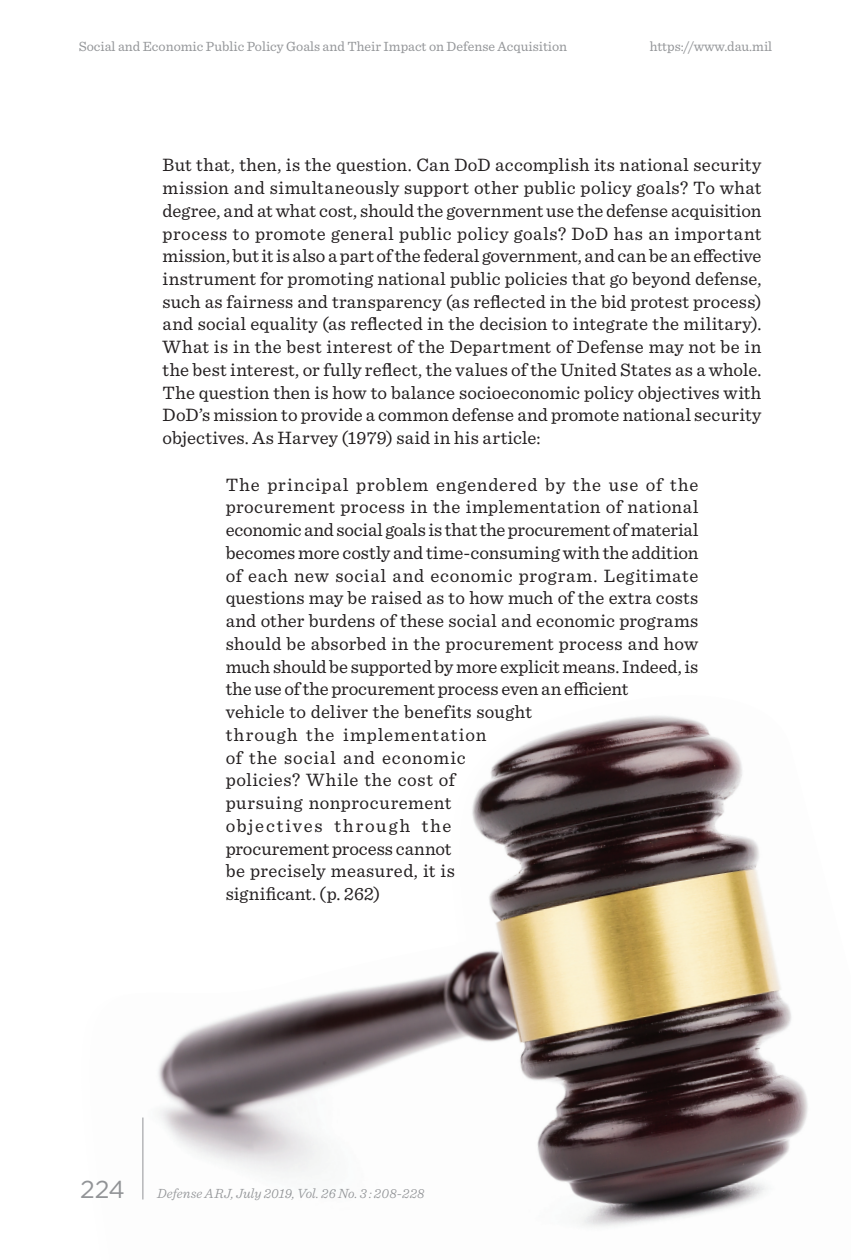
<style>
.page{position:relative;width:851px;height:1260px;background:#fff}
.page>*{position:absolute;margin:0;border:0;box-sizing:border-box;transform-origin:0 0}
.t1{font:24.5px "Gotham";color:#939598}
.t2{font:18.9px/22.8px "Sentinel";letter-spacing:.015em;color:#231f20;text-align:justify}
.t3{font:14px "Sentinel";color:#939598}
.t4{font:italic 300 14px "Sentinel";letter-spacing:.01em;color:#939598}
</style>
<div class="page">
<img style="left:142px;top:715px;width:666px;height:512px">
<p class="t3" style="left:79px;top:35px;width:490px">Social and Economic Public Policy Goals and Their Impact on Defense Acquisition</p>
<p class="t3" style="left:649px;top:35px;width:124px">https://www.dau.mil</p>
<p class="t2" style="left:163px;top:152px;width:600px">But that, then, is the question. Can DoD accomplish its national security mission and simultaneously support other public policy goals? To what degree, and at what cost, should the government use the defense acquisition process to promote general public policy goals? DoD has an important mission, but it is also a part of the federal government, and can be an effective instrument for promoting national public policies that go beyond defense, such as fairness and transparency (as reflected in the bid protest process) and social equality (as reflected in the decision to integrate the military).<br>What is in the best interest of the Department of Defense may not be in the best interest, or fully reflect, the values of the United States as a whole.<br>The question then is how to balance socioeconomic policy objectives with DoD’s mission to provide a common defense and promote national security objectives. As Harvey (1979) said in his article:</p>
<p class="t2" style="left:226px;top:472px;width:474px;text-align:left">The principal problem engendered by the use of the procurement process in the implementation of national economic and social goals is that the procurement of material becomes more costly and time-consuming with the addition of each new social and economic program. Legitimate questions may be raised as to how much of the extra costs and other burdens of these social and economic programs should be absorbed in the procurement process and how much should be supported by more explicit means. Indeed, is the use of the procurement process even an efficient<br>vehicle to deliver the benefits sought<br>through the implementation<br>of the social and economic<br>policies? While the cost of<br>pursuing nonprocurement<br>objectives through the<br>procurement process cannot<br>be precisely measured, it is<br>significant. (p. 262)</p>
<p class="t1" style="left:80px;top:1173px;width:46px">224</p>
<p class="t4" style="left:157px;top:1183px;width:269px">Defense ARJ, July 2019, Vol. 26 No. 3 : 208-228</p>
</div>
